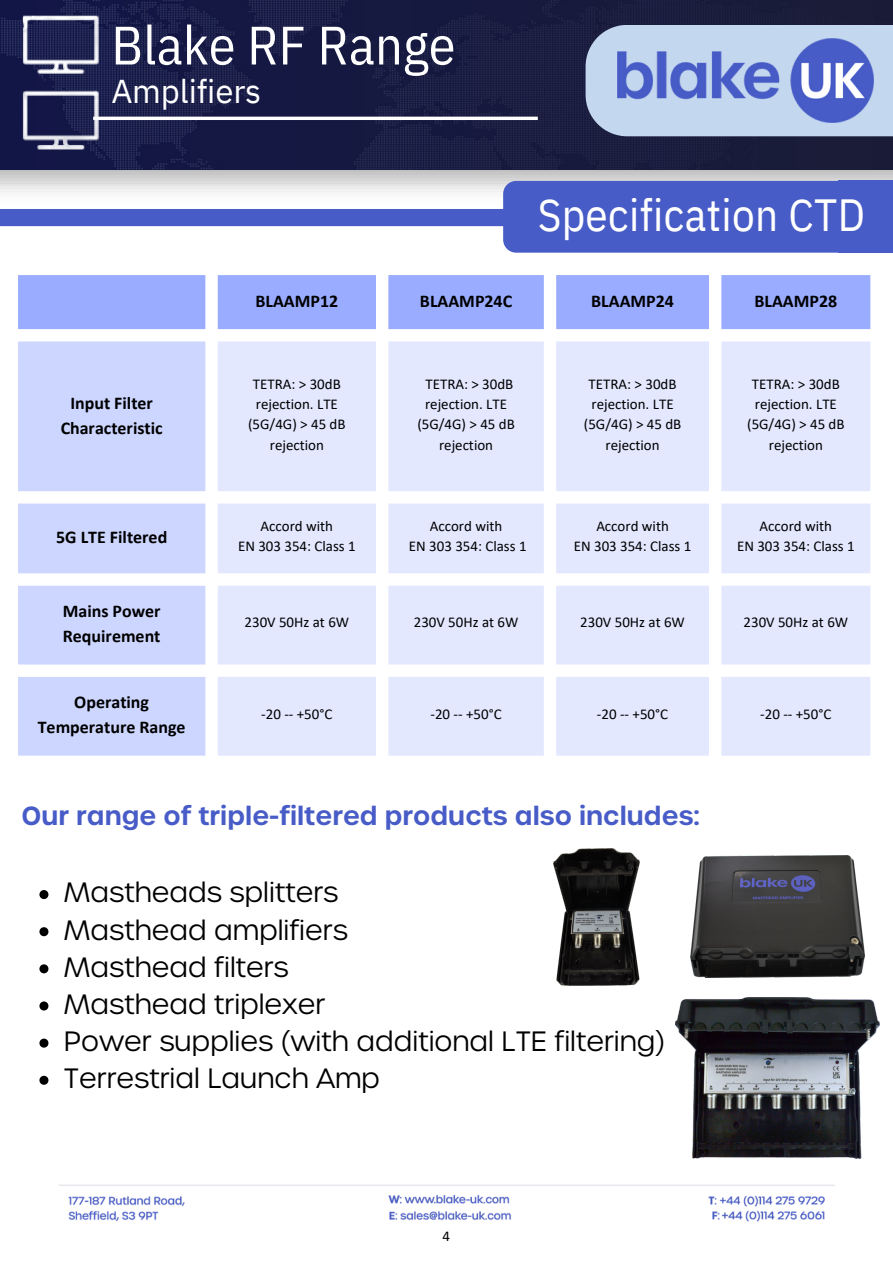
<style>
.page{position:relative;width:893px;height:1264px;background:#fff}
.page>*{position:absolute;margin:0;border:0;box-sizing:border-box;transform-origin:0 0}
.t1{font:54px "IBM Plex Sans Cond";color:#fff}
.t2{font:45px "IBM Plex Sans Cond";letter-spacing:.01em;color:#fff}
.t3{font:33px "IBM Plex Sans";letter-spacing:-.005em;color:#fff}
.t4{font:300 27px "Urbane";color:#000}
.t5{font:600 25.5px "Urbane";color:#485cc7}
.t6{font:700 18px/24.8px "Calibri";color:#000;text-align:center}
.t7{font:15px/20.2px "Calibri";color:#000;text-align:center}
</style>
<div class="page">
<img style="left:0;top:170px;width:892px;height:11px">
<img style="left:59px;top:1157px;width:803px;height:65px">
<img style="left:130px;top:0;width:758px;height:170px">
<div style="left:585px;top:25px;width:307px;height:111px;background:#c3d7ee"></div>
<img style="left:617px;top:39px;width:256px;height:83px">
<hr style="left:93px;top:117px;width:444px;height:3px;background:#fff">
<svg style="left:0;top:181px;width:838px;height:72px"></svg>
<div style="left:838px;top:181px;width:54px;height:72px;background:#485cc7"></div>
<div style="left:18px;top:275px;width:852px;height:54px;background:#99acff"></div>
<svg style="left:18px;top:341px;width:187px;height:414px;background:#d1d9ff"></svg>
<svg style="left:218px;top:341px;width:652px;height:414px;background:#e6ebff"></svg>
<img style="left:0;top:0;width:130px;height:173px">
<img style="left:553px;top:849px;width:86px;height:136px">
<img style="left:690px;top:856px;width:174px;height:121px">
<img style="left:676px;top:997px;width:203px;height:160px">
<svg style="left:39px;top:890px;width:9px;height:9px"></svg>
<svg style="left:39px;top:927px;width:9px;height:9px"></svg>
<svg style="left:39px;top:964px;width:9px;height:9px"></svg>
<svg style="left:39px;top:1001px;width:9px;height:9px"></svg>
<svg style="left:39px;top:1038px;width:9px;height:9px"></svg>
<svg style="left:39px;top:1075px;width:9px;height:9px"></svg>
<p class="t1" style="left:111px;top:9px;width:345px">Blake RF Range</p>
<p class="t3" style="left:111px;top:69px;width:151px">Amplifiers</p>
<p class="t2" style="left:537px;top:185px;width:329px">Specification CTD</p>
<p class="t6" style="left:61px;top:392px;width:103px">Input Filter<br>Characteristic</p>
<p class="t6" style="left:56px;top:526px;width:113px">5G LTE Filtered</p>
<p class="t6" style="left:63px;top:600px;width:99px;text-align:left">Mains Power<br>Requirement</p>
<p class="t6" style="left:38px;top:691px;width:149px">Operating<br>Temperature Range</p>
<p class="t6" style="left:255px;top:290px;width:84px">BLAAMP12</p>
<p class="t6" style="left:420px;top:290px;width:94px">BLAAMP24C</p>
<p class="t6" style="left:591px;top:290px;width:84px">BLAAMP24</p>
<p class="t6" style="left:754px;top:290px;width:84px">BLAAMP28</p>
<p class="t7" style="left:248px;top:375px;width:99px">TETRA: &gt; 30dB rejection. LTE (5G/4G) &gt; 45 dB rejection</p>
<p class="t7" style="left:417px;top:375px;width:99px">TETRA: &gt; 30dB rejection. LTE (5G/4G) &gt; 45 dB rejection</p>
<p class="t7" style="left:584px;top:375px;width:99px">TETRA: &gt; 30dB rejection. LTE (5G/4G) &gt; 45 dB rejection</p>
<p class="t7" style="left:747px;top:375px;width:99px">TETRA: &gt; 30dB rejection. LTE (5G/4G) &gt; 45 dB rejection</p>
<p class="t7" style="left:260px;top:516px;width:74px">Accord with</p>
<p class="t7" style="left:238px;top:537px;width:119px">EN 303 354: Class 1</p>
<p class="t7" style="left:430px;top:516px;width:74px">Accord with</p>
<p class="t7" style="left:409px;top:537px;width:119px">EN 303 354: Class 1</p>
<p class="t7" style="left:596px;top:516px;width:74px">Accord with</p>
<p class="t7" style="left:573px;top:537px;width:119px">EN 303 354: Class 1</p>
<p class="t7" style="left:759px;top:516px;width:74px">Accord with</p>
<p class="t7" style="left:737px;top:537px;width:119px">EN 303 354: Class 1</p>
<p class="t7" style="left:244px;top:613px;width:106px">230V 50Hz at 6W</p>
<p class="t7" style="left:414px;top:613px;width:106px">230V 50Hz at 6W</p>
<p class="t7" style="left:580px;top:613px;width:106px">230V 50Hz at 6W</p>
<p class="t7" style="left:743px;top:613px;width:106px">230V 50Hz at 6W</p>
<p class="t7" style="left:261px;top:704px;width:73px">-20 -- +50°C</p>
<p class="t7" style="left:430px;top:704px;width:73px">-20 -- +50°C</p>
<p class="t7" style="left:597px;top:704px;width:73px">-20 -- +50°C</p>
<p class="t7" style="left:760px;top:704px;width:73px">-20 -- +50°C</p>
<p class="t5" style="left:21px;top:799px;width:680px">Our range of triple-filtered products also includes:</p>
<p class="t4" style="left:64px;top:875px;width:276px">Mastheads splitters</p>
<p class="t4" style="left:64px;top:912px;width:285px">Masthead amplifiers</p>
<p class="t4" style="left:64px;top:949px;width:226px">Masthead filters</p>
<p class="t4" style="left:64px;top:986px;width:263px">Masthead triplexer</p>
<p class="t4" style="left:64px;top:1023px;width:602px">Power supplies (with additional LTE filtering)</p>
<p class="t4" style="left:64px;top:1060px;width:317px">Terrestrial Launch Amp</p>
<p class="t7" style="left:442px;top:1227px;width:9px">4</p>
</div>
